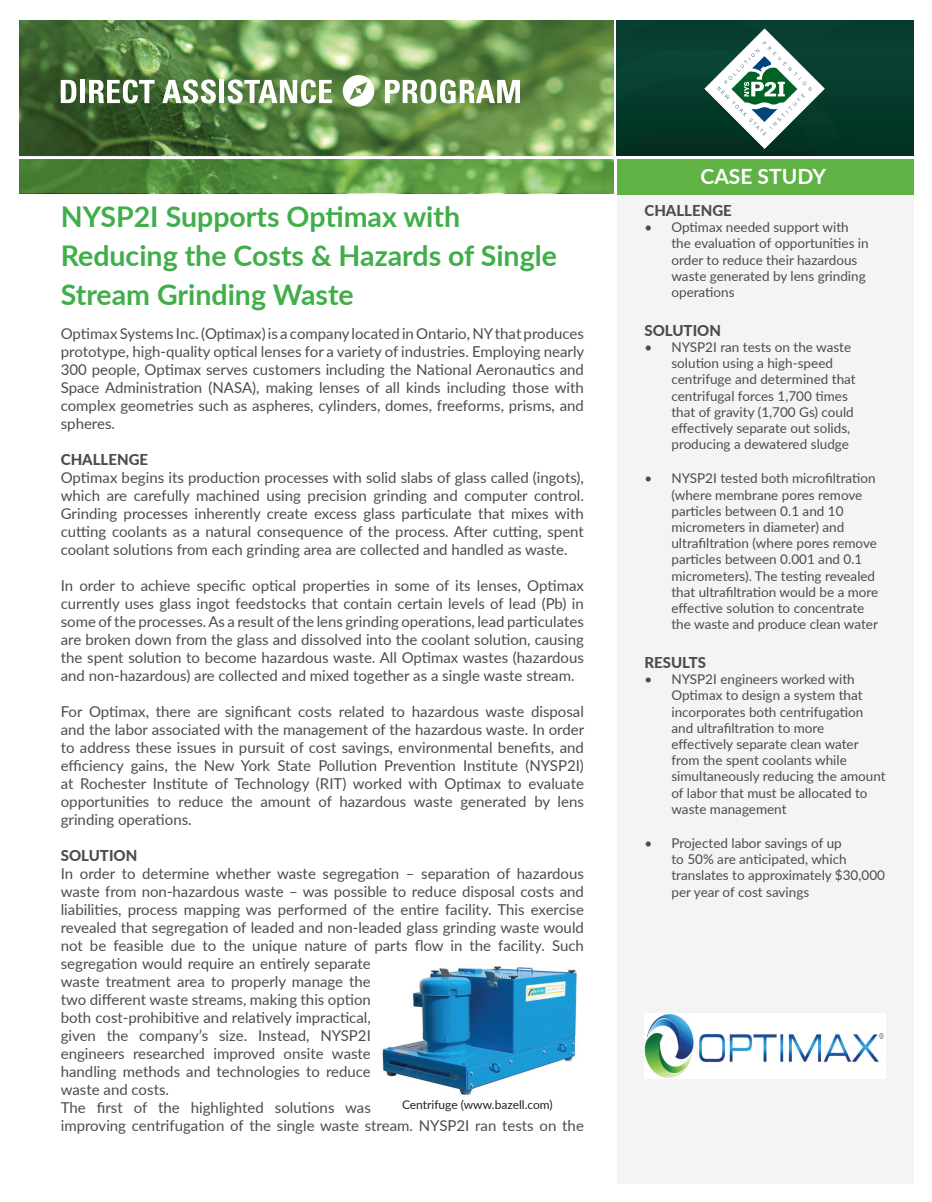
<style>
.page{position:relative;width:932px;height:1202px;background:#fff}
.page>*{position:absolute;margin:0;border:0;box-sizing:border-box;transform-origin:0 0}
.t1{font:700 28.5px/39px "Lato";color:#40ae49}
.t2{font:700 21px "Lato";color:#fff}
.t3{font:15px/18px "Lato";color:#4b4c4d;text-align:justify}
.t4{font:800 15px "Lato";color:#4b4c4d}
.t5{font:13.5px/16.2px "Lato";color:#4b4c4d}
.t6{font:12px "Lato";color:#231f20}
</style>
<div class="page">
<div style="left:617px;top:193px;width:296px;height:991px;background:#f4f4f4"></div>
<img style="left:617px;top:20px;width:296px;height:135px">
<svg style="left:704px;top:29px;width:120px;height:119px"></svg>
<img style="left:19px;top:20px;width:594px;height:140px">
<hr style="left:15px;top:156px;width:899px;height:3px;background:#fff">
<svg style="left:19px;top:160px;width:594px;height:33px;background:#5c9743"></svg>
<div style="left:617px;top:159px;width:296px;height:35px;background:#60b245"></div>
<svg style="left:61px;top:80px;width:16px;height:23px"></svg>
<div style="left:80px;top:80px;width:5px;height:23px;background:#fff"></div>
<svg style="left:89px;top:79px;width:66px;height:24px"></svg>
<svg style="left:162px;top:79px;width:54px;height:24px"></svg>
<div style="left:219px;top:80px;width:5px;height:23px;background:#fff"></div>
<svg style="left:227px;top:79px;width:105px;height:24px"></svg>
<svg style="left:385px;top:79px;width:135px;height:24px"></svg>
<svg style="left:343px;top:75px;width:31px;height:32px"></svg>
<img style="left:382px;top:966px;width:195px;height:129px">
<img style="left:644px;top:1013px;width:241px;height:65px">
<h2 class="t2" style="left:700px;top:161px;width:127px">CASE STUDY</h2>
<h1 class="t1" style="left:61px;top:196px;width:498px">NYSP2I Supports Optimax with<br>Reducing the Costs &amp; Hazards of Single<br>Stream Grinding Waste</h1>
<p class="t4" style="left:644px;top:199px;width:89px">CHALLENGE</p>
<p class="t5" style="left:671px;top:219px;width:199px;text-indent:-27px">• Optimax needed support with the evaluation of opportunities in order to reduce their hazardous waste generated by lens grinding operations</p>
<p class="t4" style="left:644px;top:319px;width:78px">SOLUTION</p>
<p class="t5" style="left:671px;top:338px;width:186px;text-indent:-27px">• NYSP2I ran tests on the waste solution using a high-speed centrifuge and determined that centrifugal forces 1,700 times that of gravity (1,700 Gs) could effectively separate out solids, producing a dewatered sludge</p>
<p class="t5" style="left:671px;top:470px;width:208px;text-indent:-27px">• NYSP2I tested both microfiltration (where membrane pores remove particles between 0.1 and 10 micrometers in diameter) and ultrafiltration (where pores remove particles between 0.001 and 0.1 micrometers). The testing revealed that ultrafiltration would be a more effective solution to concentrate the waste and produce clean water</p>
<p class="t4" style="left:644px;top:651px;width:63px">RESULTS</p>
<p class="t5" style="left:671px;top:670px;width:216px;text-indent:-27px">• NYSP2I engineers worked with<br>Optimax to design a system that incorporates both centrifugation and ultrafiltration to more effectively separate clean water from the spent coolants while simultaneously reducing the amount of labor that must be allocated to waste management</p>
<p class="t5" style="left:671px;top:834px;width:215px;text-indent:-27px">• Projected labor savings of up<br>to 50% are anticipated, which translates to approximately $30,000 per year of cost savings</p>
<p class="t3" style="left:61px;top:323px;width:525px">Optimax Systems Inc. (Optimax) is a company located in Ontario, NY that produces prototype, high-quality optical lenses for a variety of industries. Employing nearly 300 people, Optimax serves customers including the National Aeronautics and Space Administration (NASA), making lenses of all kinds including those with complex geometries such as aspheres, cylinders, domes, freeforms, prisms, and spheres.</p>
<p class="t4" style="left:61px;top:448px;width:89px">CHALLENGE</p>
<p class="t3" style="left:61px;top:467px;width:524px">Optimax begins its production processes with solid slabs of glass called (ingots), which are carefully machined using precision grinding and computer control.<br>Grinding processes inherently create excess glass particulate that mixes with cutting coolants as a natural consequence of the process. After cutting, spent coolant solutions from each grinding area are collected and handled as waste.</p>
<p class="t3" style="left:61px;top:575px;width:524px">In order to achieve specific optical properties in some of its lenses, Optimax currently uses glass ingot feedstocks that contain certain levels of lead (Pb) in some of the processes. As a result of the lens grinding operations, lead particulates are broken down from the glass and dissolved into the coolant solution, causing the spent solution to become hazardous waste. All Optimax wastes (hazardous and non-hazardous) are collected and mixed together as a single waste stream.</p>
<p class="t3" style="left:61px;top:701px;width:525px">For Optimax, there are significant costs related to hazardous waste disposal and the labor associated with the management of the hazardous waste. In order to address these issues in pursuit of cost savings, environmental benefits, and efficiency gains, the New York State Pollution Prevention Institute (NYSP2I) at Rochester Institute of Technology (RIT) worked with Optimax to evaluate opportunities to reduce the amount of hazardous waste generated by lens grinding operations.</p>
<p class="t4" style="left:61px;top:844px;width:78px">SOLUTION</p>
<p class="t3" style="left:61px;top:863px;width:524px;text-align:left">In order to determine whether waste segregation – separation of hazardous waste from non-hazardous waste – was possible to reduce disposal costs and liabilities, process mapping was performed of the entire facility. This exercise revealed that segregation of leaded and non-leaded glass grinding waste would not be feasible due to the unique nature of parts flow in the facility. Such segregation would require an entirely separate<br>waste treatment area to properly manage the<br>two different waste streams, making this option<br>both cost-prohibitive and relatively impractical,<br>given the company’s size. Instead, NYSP2I<br>engineers researched improved onsite waste<br>handling methods and technologies to reduce<br>waste and costs.<br>The first of the highlighted solutions was<br>improving centrifugation of the single waste stream. NYSP2I ran tests on the</p>
<p class="t6" style="left:402px;top:1096px;width:152px">Centrifuge (www.bazell.com)</p>
</div>
